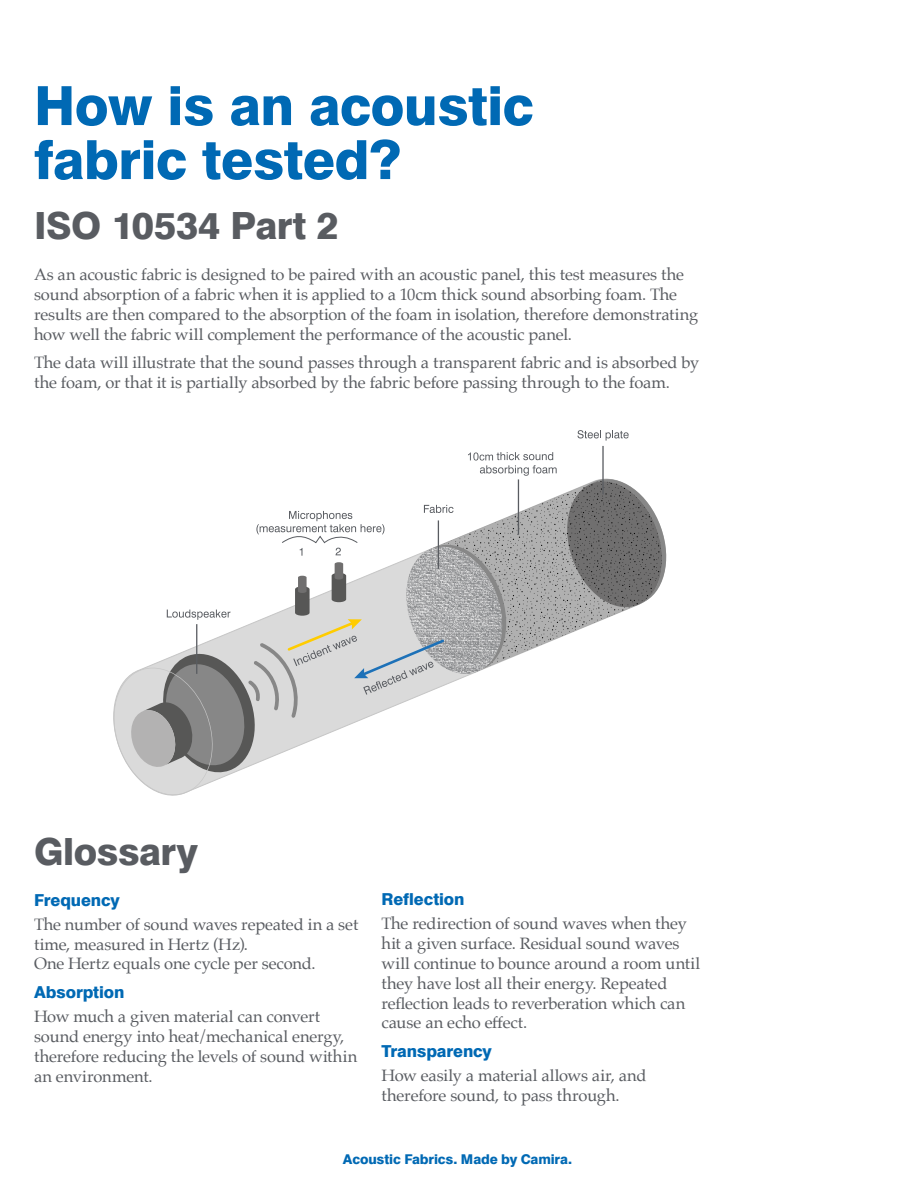
<style>
.page{position:relative;width:915px;height:1191px;background:#fff}
.page>*{position:absolute;margin:0;border:0;box-sizing:border-box;transform-origin:0 0}
.t1{font:800 54px/54px "Swiss 721 BT";letter-spacing:-.01em;color:#0069b4}
.t2{font:800 37.5px "Swiss 721 BT";letter-spacing:-.015em;color:#595c61}
.t3{font:16.5px/19.8px "Palatino";letter-spacing:-.01em;color:#595c61}
.t4{font:800 16.5px "Swiss 721 BT";letter-spacing:-.005em;color:#0069b4}
.t5{font:800 13.5px "Swiss 721 BT";letter-spacing:-.01em;color:#0069b4}
</style>
<div class="page">
<hr style="left:602px;top:446px;width:1px;height:48px;background:#595c61">
<svg style="left:577px;top:430px;width:51px;height:10px"></svg>
<svg style="left:113px;top:452px;width:554px;height:343px"></svg>
<h1 class="t1" style="left:34px;top:78px;width:501px">How is an acoustic fabric tested?</h1>
<h2 class="t2" style="left:34px;top:203px;width:306px">ISO 10534 Part 2</h2>
<p class="t3" style="left:34px;top:265px;width:665px">As an acoustic fabric is designed to be paired with an acoustic panel, this test measures the sound absorption of a fabric when it is applied to a 10cm thick sound absorbing foam. The results are then compared to the absorption of the foam in isolation, therefore demonstrating how well the fabric will complement the performance of the acoustic panel.</p>
<p class="t3" style="left:34px;top:353px;width:666px">The data will illustrate that the sound passes through a transparent fabric and is absorbed by the foam, or that it is partially absorbed by the fabric before passing through to the foam.</p>
<h2 class="t2" style="left:34px;top:828px;width:165px">Glossary</h2>
<p class="t4" style="left:34px;top:889px;width:87px">Frequency</p>
<p class="t3" style="left:34px;top:914px;width:326px">The number of sound waves repeated in a set time, measured in Hertz (Hz).<br>One Hertz equals one cycle per second.</p>
<p class="t4" style="left:34px;top:982px;width:92px">Absorption</p>
<p class="t3" style="left:34px;top:1006px;width:325px">How much a given material can convert sound energy into heat/mechanical energy, therefore reducing the levels of sound within an environment.</p>
<p class="t4" style="left:381px;top:889px;width:84px">Reflection</p>
<p class="t3" style="left:381px;top:913px;width:320px">The redirection of sound waves when they hit a given surface. Residual sound waves will continue to bounce around a room until they have lost all their energy. Repeated reflection leads to reverberation which can cause an echo effect.</p>
<p class="t4" style="left:381px;top:1041px;width:112px">Transparency</p>
<p class="t3" style="left:381px;top:1065px;width:266px">How easily a material allows air, and therefore sound, to pass through.</p>
<p class="t5" style="left:343px;top:1151px;width:230px">Acoustic Fabrics. Made by Camira.</p>
</div>
